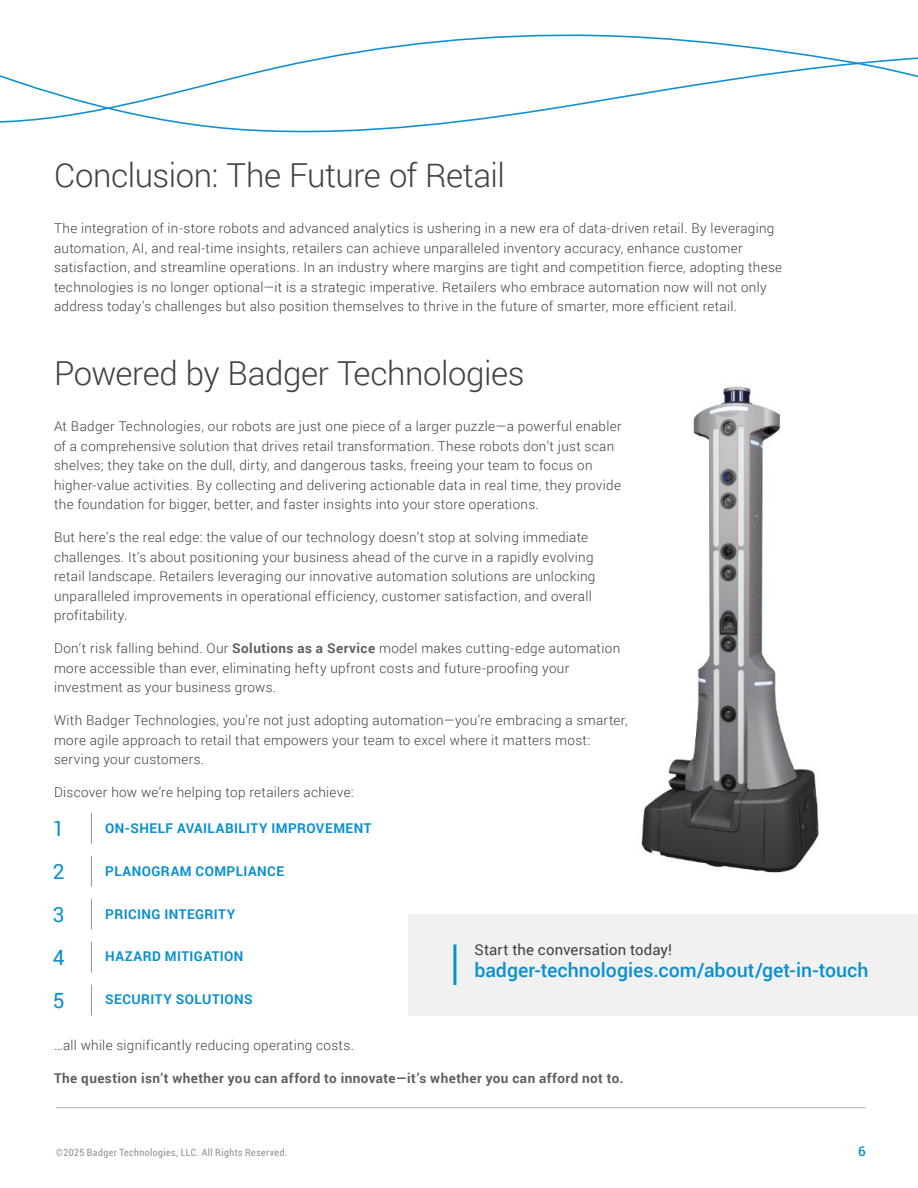
<style>
.page{position:relative;width:918px;height:1188px;background:#fff}
.page>*{position:absolute;margin:0;border:0;box-sizing:border-box;transform-origin:0 0}
.t1{font:300 33px "Roboto";letter-spacing:-.01em;color:#414042}
.t2{font:21px/42.9px "Roboto";color:#0990cf;text-align:justify}
.t3{font:500 19.5px "Roboto";color:#0990cf}
.t4{font:15px "Roboto";letter-spacing:.005em;color:#414042}
.t5{font:300 13.5px/19.5px "Roboto";letter-spacing:.025em;color:#414042}
.t6{font:700 13.5px "Roboto";letter-spacing:.035em;color:#0990cf}
.t7{font:700 13.5px "Roboto";letter-spacing:.03em;color:#60605b}
.t8{font:500 13.5px "Roboto";color:#0990cf}
.t9{font:10.2px "Roboto Condensed";letter-spacing:.04em;color:#939598}
.s1{font-weight:700;color:#60605b}
</style>
<div class="page">
<hr style="left:56px;top:1107px;width:810px;height:1px;background:#b1b4b6">
<svg style="left:438px;top:34px;width:261px;height:7px"></svg>
<svg style="left:0;top:41px;width:918px;height:92px"></svg>
<img style="left:641px;top:386px;width:178px;height:487px">
<div style="left:408px;top:914px;width:510px;height:102px;background:#f1f1f2"></div>
<hr style="left:453px;top:944px;width:3px;height:41px;background:#0990cf">
<hr style="left:91px;top:813px;width:1px;height:31px;background:#939598">
<hr style="left:91px;top:856px;width:1px;height:31px;background:#939598">
<hr style="left:91px;top:899px;width:1px;height:31px;background:#939598">
<hr style="left:91px;top:942px;width:1px;height:31px;background:#939598">
<hr style="left:91px;top:985px;width:1px;height:31px;background:#939598">
<h1 class="t1" style="left:54px;top:152px;width:452px">Conclusion: The Future of Retail</h1>
<p class="t5" style="left:54px;top:218px;width:730px">The integration of in-store robots and advanced analytics is ushering in a new era of data-driven retail. By leveraging automation, AI, and real-time insights, retailers can achieve unparalleled inventory accuracy, enhance customer satisfaction, and streamline operations. In an industry where margins are tight and competition fierce, adopting these technologies is no longer optional—it is a strategic imperative. Retailers who embrace automation now will not only address today’s challenges but also position themselves to thrive in the future of smarter, more efficient retail.</p>
<h1 class="t1" style="left:54px;top:350px;width:472px">Powered by Badger Technologies</h1>
<p class="t5" style="left:54px;top:416px;width:569px">At Badger Technologies, our robots are just one piece of a larger puzzle—a powerful enabler of a comprehensive solution that drives retail transformation. These robots don’t just scan shelves; they take on the dull, dirty, and dangerous tasks, freeing your team to focus on higher-value activities. By collecting and delivering actionable data in real time, they provide the foundation for bigger, better, and faster insights into your store operations.</p>
<p class="t5" style="left:54px;top:527px;width:543px">But here’s the real edge: the value of our technology doesn’t stop at solving immediate challenges. It’s about positioning your business ahead of the curve in a rapidly evolving retail landscape. Retailers leveraging our innovative automation solutions are unlocking unparalleled improvements in operational efficiency, customer satisfaction, and overall profitability.</p>
<p class="t5" style="left:54px;top:638px;width:568px">Don’t risk falling behind. Our <span class="s1">Solutions as a Service</span> model makes cutting-edge automation more accessible than ever, eliminating hefty upfront costs and future-proofing your investment as your business grows.</p>
<p class="t5" style="left:54px;top:710px;width:575px">With Badger Technologies, you’re not just adopting automation—you’re embracing a smarter, more agile approach to retail that empowers your team to excel where it matters most: serving your customers.</p>
<p class="t5" style="left:54px;top:782px;width:301px">Discover how we’re helping top retailers achieve:</p>
<p class="t6" style="left:105px;top:819px;width:268px">ON-SHELF AVAILABILITY IMPROVEMENT</p>
<p class="t6" style="left:105px;top:862px;width:180px">PLANOGRAM COMPLIANCE</p>
<p class="t6" style="left:105px;top:904px;width:132px">PRICING INTEGRITY</p>
<p class="t6" style="left:105px;top:947px;width:140px">HAZARD MITIGATION</p>
<p class="t6" style="left:105px;top:990px;width:149px">SECURITY SOLUTIONS</p>
<p class="t5" style="left:54px;top:1035px;width:301px">…all while significantly reducing operating costs.</p>
<p class="t7" style="left:54px;top:1069px;width:571px">The question isn’t whether you can afford to innovate—it’s whether you can afford not to.</p>
<h2 class="t2" style="left:53px;top:806px;width:13px">1<br>2<br>3<br>4<br>5</h2>
<p class="t4" style="left:474px;top:939px;width:199px">Start the conversation today!</p>
<h3 class="t3" style="left:474px;top:957px;width:396px">badger-technologies.com/about/get-in-touch</h3>
<p class="t9" style="left:56px;top:1145px;width:233px">©2025 Badger Technologies, LLC. All Rights Reserved.</p>
<p class="t8" style="left:858px;top:1141px;width:9px">6</p>
</div>
